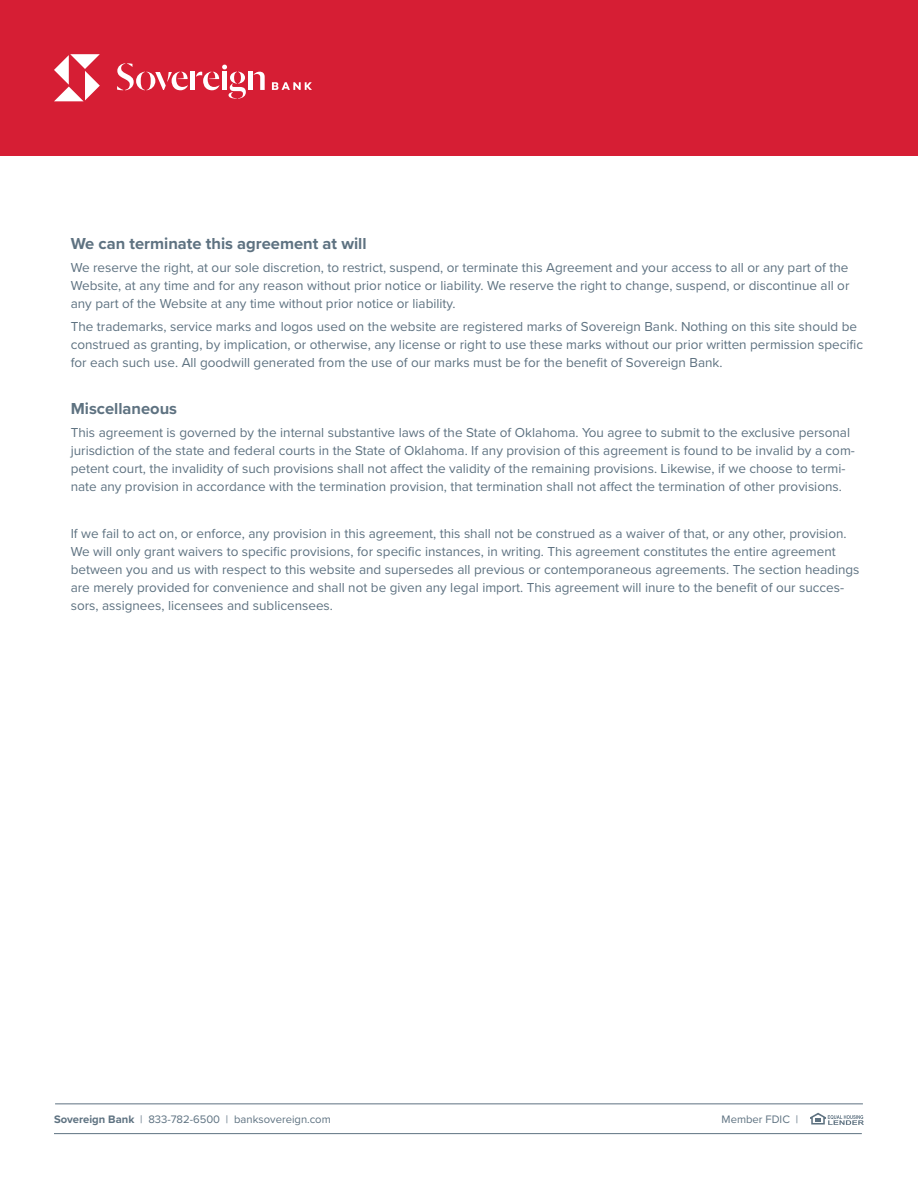
<style>
.page{position:relative;width:918px;height:1188px;background:#fff}
.page>*{position:absolute;margin:0;border:0;box-sizing:border-box;transform-origin:0 0}
.t1{font:700 16.5px "Proxima Nova";color:#5e7281}
.t2{font:13.5px/18px "Proxima Nova";color:#5e7281}
.t3{font:11.25px "Proxima Nova";color:#5e7281}
.s1{font-weight:700}
</style>
<div class="page">
<div style="left:0;top:0;width:918px;height:156px;background:#d61e34"></div>
<svg style="left:272px;top:82px;width:40px;height:8px"></svg>
<hr style="left:191px;top:72px;width:4px;height:18px;background:#fff">
<svg style="left:196px;top:65px;width:50px;height:34px"></svg>
<svg style="left:254px;top:72px;width:11px;height:18px"></svg>
<div style="left:248px;top:72px;width:5px;height:18px;background:#fff"></div>
<svg style="left:117px;top:63px;width:71px;height:27px"></svg>
<svg style="left:54px;top:54px;width:46px;height:47px"></svg>
<hr style="left:54px;top:1133px;width:808px;height:1px;background:#5e7281">
<hr style="left:55px;top:1103px;width:808px;height:1px;background:#5e7281">
<svg style="left:810px;top:1113px;width:54px;height:12px"></svg>
<p class="t1" style="left:71px;top:231px;width:297px">We can terminate this agreement at will</p>
<p class="t2" style="left:71px;top:258px;width:780px;text-align:justify">We reserve the right, at our sole discretion, to restrict, suspend, or terminate this Agreement and your access to all or any part of the Website, at any time and for any reason without prior notice or liability. We reserve the right to change, suspend, or discontinue all or any part of the Website at any time without prior notice or liability.</p>
<p class="t2" style="left:71px;top:317px;width:794px">The trademarks, service marks and logos used on the website are registered marks of Sovereign Bank. Nothing on this site should be construed as granting, by implication, or otherwise, any license or right to use these marks without our prior written permission specific for each such use. All goodwill generated from the use of our marks must be for the benefit of Sovereign Bank.</p>
<p class="t1" style="left:71px;top:396px;width:108px">Miscellaneous</p>
<p class="t2" style="left:71px;top:423px;width:786px">This agreement is governed by the internal substantive laws of the State of Oklahoma. You agree to submit to the exclusive personal jurisdiction of the state and federal courts in the State of Oklahoma. If any provision of this agreement is found to be invalid by a com&shy;petent court, the invalidity of such provisions shall not affect the validity of the remaining provisions. Likewise, if we choose to termi&shy;nate any provision in accordance with the termination provision, that termination shall not affect the termination of other provisions.</p>
<p class="t2" style="left:71px;top:524px;width:790px">If we fail to act on, or enforce, any provision in this agreement, this shall not be construed as a waiver of that, or any other, provision.<br>We will only grant waivers to specific provisions, for specific instances, in writing. This agreement constitutes the entire agreement between you and us with respect to this website and supersedes all previous or contemporaneous agreements. The section headings are merely provided for convenience and shall not be given any legal import. This agreement will inure to the benefit of our succes&shy;sors, assignees, licensees and sublicensees.</p>
<p class="t3" style="left:54px;top:1111px;width:278px"><span class="s1">Sovereign Bank</span> | 833-782-6500 | banksovereign.com</p>
<p class="t3" style="left:722px;top:1111px;width:78px">Member FDIC |</p>
</div>
